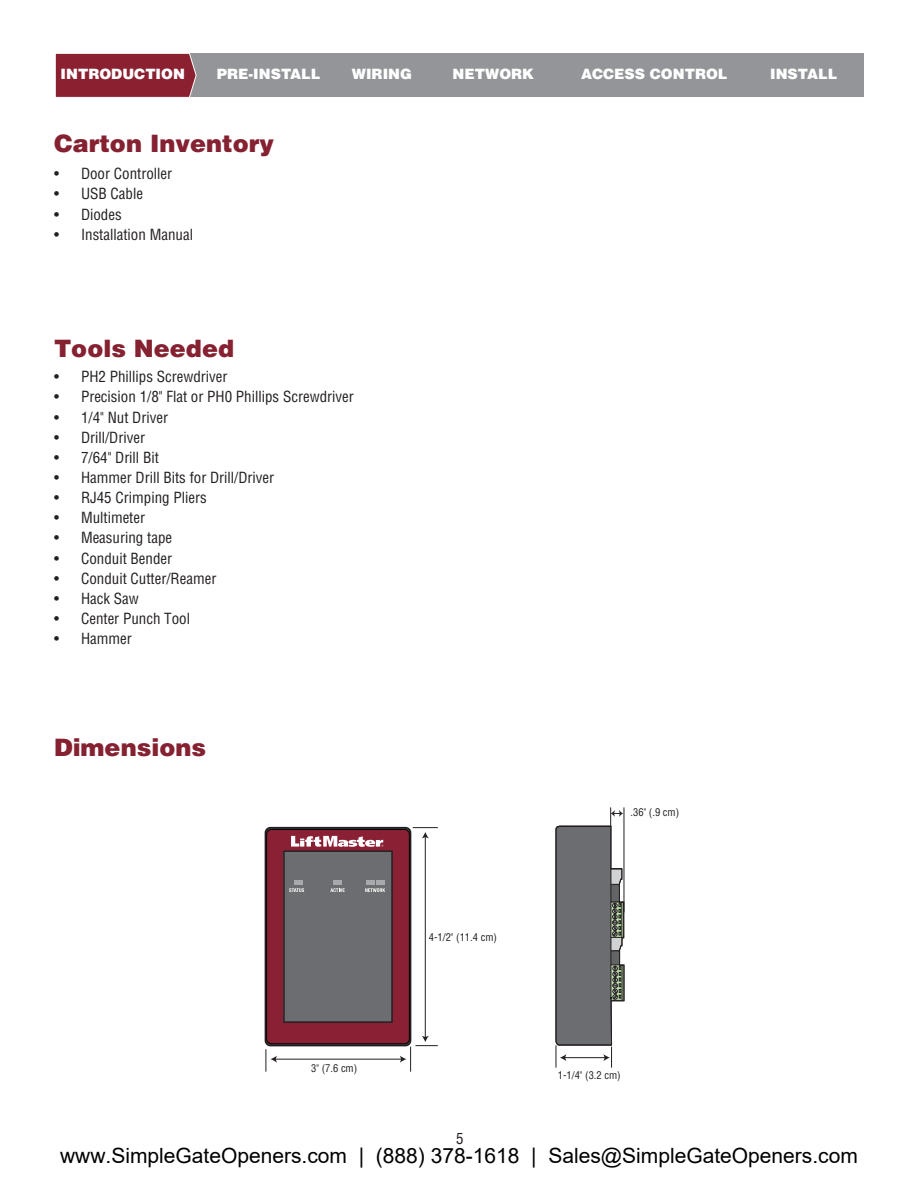
<style>
.page{position:relative;width:918px;height:1188px;background:#fff}
.page>*{position:absolute;margin:0;border:0;box-sizing:border-box;transform-origin:0 0}
.t1{font:900 24px "Helvetica LT Std";color:#852131}
.t2{font:21px "Arial";color:#000}
.t3{font:condensed 15px "Helvetica LT Std";color:#231f20}
.t4{font:900 14.25px "Helvetica LT Std";color:#fff}
.t5{font:condensed 10.5px "Helvetica LT Std";color:#231f20}
</style>
<div class="page">
<div style="left:55px;top:54px;width:808px;height:43px;background:#939598"></div>
<svg style="left:55px;top:53px;width:142px;height:44px;background:#8f2a3a"></svg>
<div style="left:265px;top:827px;width:146px;height:219px;border:2px solid #231f20;border-radius:5px"></div>
<div style="left:267px;top:829px;width:142px;height:215px;background:#8a2034;border-radius:5px"></div>
<div style="left:266px;top:829px;width:144px;height:215px;border:1px solid #050504;border-radius:5px"></div>
<div style="left:284px;top:851px;width:108px;height:171px;background:#6c6d70"></div>
<div style="left:284px;top:851px;width:108px;height:171px;border:1px solid #231f20"></div>
<svg style="left:289px;top:881px;width:15px;height:11px"></svg>
<svg style="left:330px;top:881px;width:15px;height:11px"></svg>
<svg style="left:365px;top:881px;width:20px;height:11px"></svg>
<svg style="left:291px;top:836px;width:92px;height:11px"></svg>
<hr style="left:275px;top:1059px;width:127px;height:1px;background:#231f20">
<svg style="left:266px;top:1049px;width:11px;height:23px"></svg>
<hr style="left:425px;top:836px;width:1px;height:202px;background:#231f20">
<svg style="left:400px;top:1036px;width:38px;height:36px"></svg>
<svg style="left:413px;top:827px;width:25px;height:11px"></svg>
<svg style="left:555px;top:807px;width:70px;height:261px"></svg>
<p class="t4" style="left:61px;top:68px;width:126px">INTRODUCTION</p>
<p class="t4" style="left:217px;top:68px;width:105px">PRE-INSTALL</p>
<p class="t4" style="left:352px;top:68px;width:62px">WIRING</p>
<p class="t4" style="left:581px;top:68px;width:148px">ACCESS CONTROL</p>
<p class="t4" style="left:453px;top:68px;width:83px">NETWORK</p>
<p class="t4" style="left:770px;top:68px;width:69px">INSTALL</p>
<h1 class="t1" style="left:54px;top:134px;width:222px">Carton Inventory</h1>
<p class="t3" style="left:54px;top:168px;width:120px">• Door Controller</p>
<p class="t3" style="left:54px;top:188px;width:91px">• USB Cable</p>
<p class="t3" style="left:54px;top:208px;width:69px">• Diodes</p>
<p class="t3" style="left:54px;top:228px;width:141px">• Installation Manual</p>
<h1 class="t1" style="left:54px;top:339px;width:182px">Tools Needed</h1>
<p class="t3" style="left:54px;top:371px;width:175px">• PH2 Phillips Screwdriver</p>
<p class="t3" style="left:54px;top:391px;width:301px">• Precision 1/8" Flat or PH0 Phillips Screwdriver</p>
<p class="t3" style="left:54px;top:411px;width:116px">• 1/4" Nut Driver</p>
<p class="t3" style="left:54px;top:431px;width:93px">• Drill/Driver</p>
<p class="t3" style="left:54px;top:451px;width:106px">• 7/64" Drill Bit</p>
<p class="t3" style="left:54px;top:471px;width:222px">• Hammer Drill Bits for Drill/Driver</p>
<p class="t3" style="left:54px;top:491px;width:154px">• RJ45 Crimping Pliers</p>
<p class="t3" style="left:54px;top:512px;width:93px">• Multimeter</p>
<p class="t3" style="left:54px;top:532px;width:120px">• Measuring tape</p>
<p class="t3" style="left:54px;top:552px;width:120px">• Conduit Bender</p>
<p class="t3" style="left:54px;top:572px;width:164px">• Conduit Cutter/Reamer</p>
<p class="t3" style="left:54px;top:592px;width:86px">• Hack Saw</p>
<p class="t3" style="left:54px;top:612px;width:138px">• Center Punch Tool</p>
<p class="t3" style="left:54px;top:633px;width:79px">• Hammer</p>
<h1 class="t1" style="left:54px;top:738px;width:154px">Dimensions</h1>
<p class="t5" style="left:311px;top:1064px;width:48px">3" (7.6 cm)</p>
<p class="t5" style="left:429px;top:933px;width:70px">4-1/2" (11.4 cm)</p>
<p class="t3" style="left:456px;top:1132px;width:9px">5</p>
<p class="t5" style="left:631px;top:808px;width:50px">.36" (.9 cm)</p>
<p class="t5" style="left:558px;top:1071px;width:64px">1-1/4" (3.2 cm)</p>
<h2 class="t2" style="left:60px;top:1142px;width:799px">www.SimpleGateOpeners.com | (888) 378-1618 | Sales@SimpleGateOpeners.com</h2>
</div>
